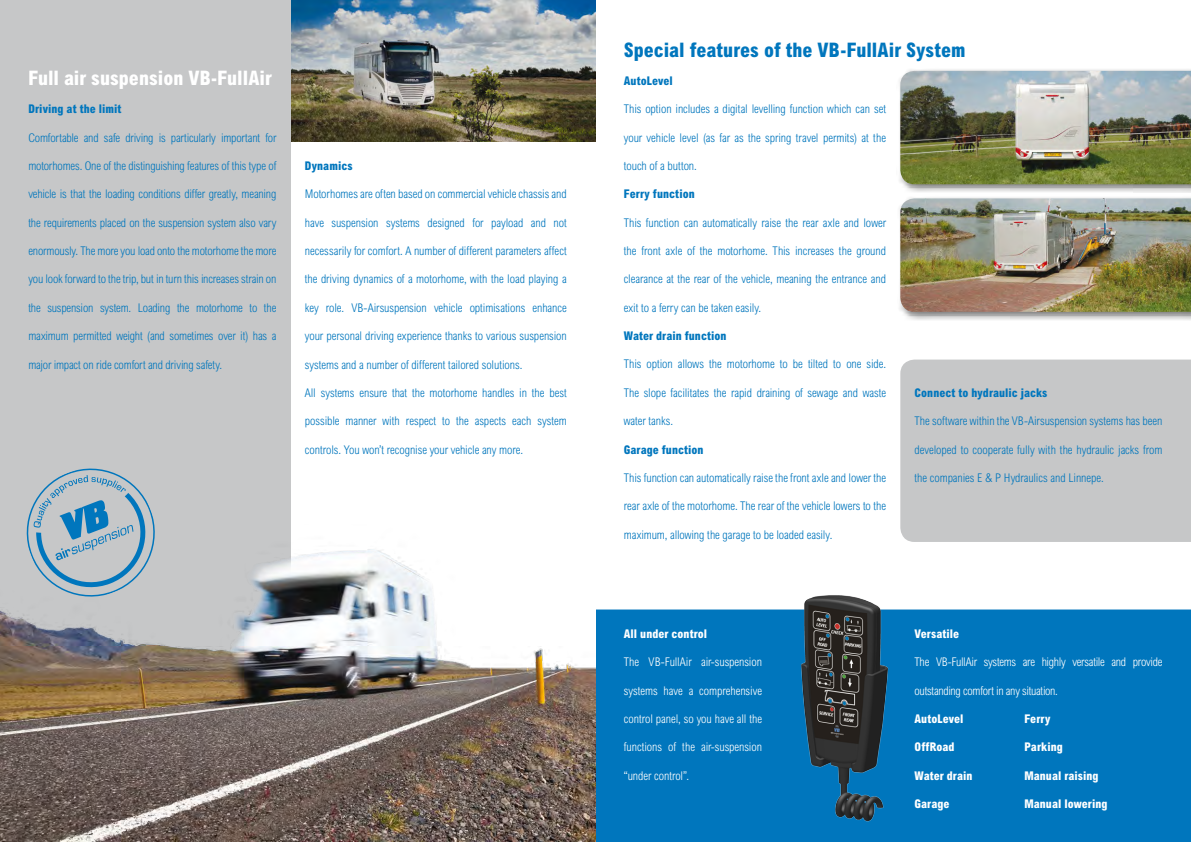
<style>
.page{position:relative;width:1191px;height:842px;background:#fff}
.page>*{position:absolute;margin:0;border:0;box-sizing:border-box;transform-origin:0 0}
.t1{font:800 condensed 20px "Arial MT Std";color:#0076bd}
.t2{font:800 condensed 20px "Arial MT Std";color:#fff}
.t3{font:300 condensed 12px "Arial MT Std";letter-spacing:-.005em;color:#0076bd}
.t4{font:300 condensed 12px "Arial MT Std";letter-spacing:-.01em;color:#fff}
.t5{font:800 condensed 12px "Arial MT Std";letter-spacing:.005em;color:#0076bd}
.t6{font:800 condensed 12px "Arial MT Std";letter-spacing:.005em;color:#fff}
</style>
<div class="page">
<img style="left:291px;top:0;width:304px;height:141px">
<div style="left:0;top:0;width:291px;height:694px;background:#c6c7c8"></div>
<svg style="left:27px;top:468px;width:128px;height:56px"></svg>
<div style="left:897px;top:195px;width:294px;height:126px;background:#000;opacity:.5"></div>
<img style="left:900px;top:198px;width:291px;height:114px">
<div style="left:896px;top:67px;width:295px;height:126px;background:#000;opacity:.5"></div>
<img style="left:900px;top:71px;width:291px;height:113px">
<div style="left:595px;top:609px;width:596px;height:233px;background:#0076bd"></div>
<img style="left:788px;top:595px;width:113px;height:247px">
<img style="left:0;top:524px;width:595px;height:318px">
<div style="left:900px;top:360px;width:291px;height:182px;background:#c6c7c8"></div>
<h1 class="t2" style="left:28px;top:66px;width:245px">Full air suspension VB-FullAir</h1>
<p class="t5" style="left:28px;top:102px;width:95px">Driving at the limit</p>
<p class="t3" style="left:28px;top:131px;width:249px">Comfortable and safe driving is particularly important for</p>
<p class="t3" style="left:28px;top:159px;width:249px">motorhomes. One of the distinguishing features of this type of</p>
<p class="t3" style="left:28px;top:187px;width:249px">vehicle is that the loading conditions differ greatly, meaning</p>
<p class="t3" style="left:28px;top:216px;width:249px">the requirements placed on the suspension system also vary</p>
<p class="t3" style="left:28px;top:244px;width:249px">enormously. The more you load onto the motorhome the more</p>
<p class="t3" style="left:28px;top:272px;width:249px">you look forward to the trip, but in turn this increases strain on</p>
<p class="t3" style="left:28px;top:301px;width:249px">the suspension system. Loading the motorhome to the</p>
<p class="t3" style="left:28px;top:329px;width:249px">maximum permitted weight (and sometimes over it) has a</p>
<p class="t3" style="left:28px;top:357px;width:195px">major impact on ride comfort and driving safety.</p>
<p class="t5" style="left:305px;top:159px;width:49px">Dynamics</p>
<p class="t3" style="left:305px;top:187px;width:263px">Motorhomes are often based on commercial vehicle chassis and</p>
<p class="t3" style="left:305px;top:216px;width:263px">have suspension systems designed for payload and not</p>
<p class="t3" style="left:305px;top:244px;width:263px">necessarily for comfort. A number of different parameters affect</p>
<p class="t3" style="left:305px;top:272px;width:263px">the driving dynamics of a motorhome, with the load playing a</p>
<p class="t3" style="left:305px;top:301px;width:263px">key role. VB-Airsuspension vehicle optimisations enhance</p>
<p class="t3" style="left:305px;top:329px;width:263px">your personal driving experience thanks to various suspension</p>
<p class="t3" style="left:305px;top:357px;width:219px">systems and a number of different tailored solutions.</p>
<p class="t3" style="left:305px;top:386px;width:263px">All systems ensure that the motorhome handles in the best</p>
<p class="t3" style="left:305px;top:414px;width:263px">possible manner with respect to the aspects each system</p>
<p class="t3" style="left:305px;top:442px;width:220px">controls. You won’t recognise your vehicle any more.</p>
<h1 class="t1" style="left:624px;top:37px;width:343px">Special features of the VB-FullAir System</h1>
<p class="t5" style="left:624px;top:73px;width:50px">AutoLevel</p>
<p class="t3" style="left:624px;top:102px;width:264px">This option includes a digital levelling function which can set</p>
<p class="t3" style="left:624px;top:131px;width:264px">your vehicle level (as far as the spring travel permits) at the</p>
<p class="t3" style="left:624px;top:159px;width:74px">touch of a button.</p>
<p class="t5" style="left:624px;top:187px;width:72px">Ferry function</p>
<p class="t3" style="left:624px;top:216px;width:264px">This function can automatically raise the rear axle and lower</p>
<p class="t3" style="left:624px;top:244px;width:264px">the front axle of the motorhome. This increases the ground</p>
<p class="t3" style="left:624px;top:272px;width:264px">clearance at the rear of the vehicle, meaning the entrance and</p>
<p class="t3" style="left:624px;top:301px;width:139px">exit to a ferry can be taken easily.</p>
<p class="t5" style="left:624px;top:329px;width:104px">Water drain function</p>
<p class="t3" style="left:624px;top:357px;width:264px">This option allows the motorhome to be tilted to one side.</p>
<p class="t3" style="left:624px;top:386px;width:264px">The slope facilitates the rapid draining of sewage and waste</p>
<p class="t3" style="left:624px;top:414px;width:51px">water tanks.</p>
<p class="t5" style="left:624px;top:442px;width:81px">Garage function</p>
<p class="t3" style="left:624px;top:471px;width:264px">This function can automatically raise the front axle and lower the</p>
<p class="t3" style="left:624px;top:499px;width:264px">rear axle of the motorhome. The rear of the vehicle lowers to the</p>
<p class="t3" style="left:624px;top:527px;width:210px">maximum, allowing the garage to be loaded easily.</p>
<p class="t5" style="left:914px;top:385px;width:134px">Connect to hydraulic jacks</p>
<p class="t3" style="left:914px;top:414px;width:249px">The software within the VB-Airsuspension systems has been</p>
<p class="t3" style="left:914px;top:443px;width:249px">developed to cooperate fully with the hydraulic jacks from</p>
<p class="t3" style="left:914px;top:471px;width:191px">the companies E &amp; P Hydraulics and Linnepe.</p>
<p class="t6" style="left:624px;top:626px;width:85px">All under control</p>
<p class="t4" style="left:624px;top:655px;width:140px">The VB-FullAir air-suspension</p>
<p class="t4" style="left:624px;top:683px;width:140px">systems have a comprehensive</p>
<p class="t4" style="left:624px;top:712px;width:140px">control panel, so you have all the</p>
<p class="t4" style="left:624px;top:740px;width:140px">functions of the air-suspension</p>
<p class="t4" style="left:624px;top:768px;width:67px">“under control”.</p>
<p class="t6" style="left:914px;top:626px;width:46px">Versatile</p>
<p class="t4" style="left:914px;top:655px;width:249px">The VB-FullAir systems are highly versatile and provide</p>
<p class="t4" style="left:914px;top:683px;width:145px">outstanding comfort in any situation.</p>
<p class="t6" style="left:914px;top:711px;width:50px">AutoLevel</p>
<p class="t6" style="left:914px;top:740px;width:42px">OffRoad</p>
<p class="t6" style="left:914px;top:768px;width:59px">Water drain</p>
<p class="t6" style="left:914px;top:796px;width:36px">Garage</p>
<p class="t6" style="left:1024px;top:711px;width:28px">Ferry</p>
<p class="t6" style="left:1024px;top:740px;width:40px">Parking</p>
<p class="t6" style="left:1024px;top:768px;width:76px">Manual raising</p>
<p class="t6" style="left:1024px;top:796px;width:85px">Manual lowering</p>
</div>
